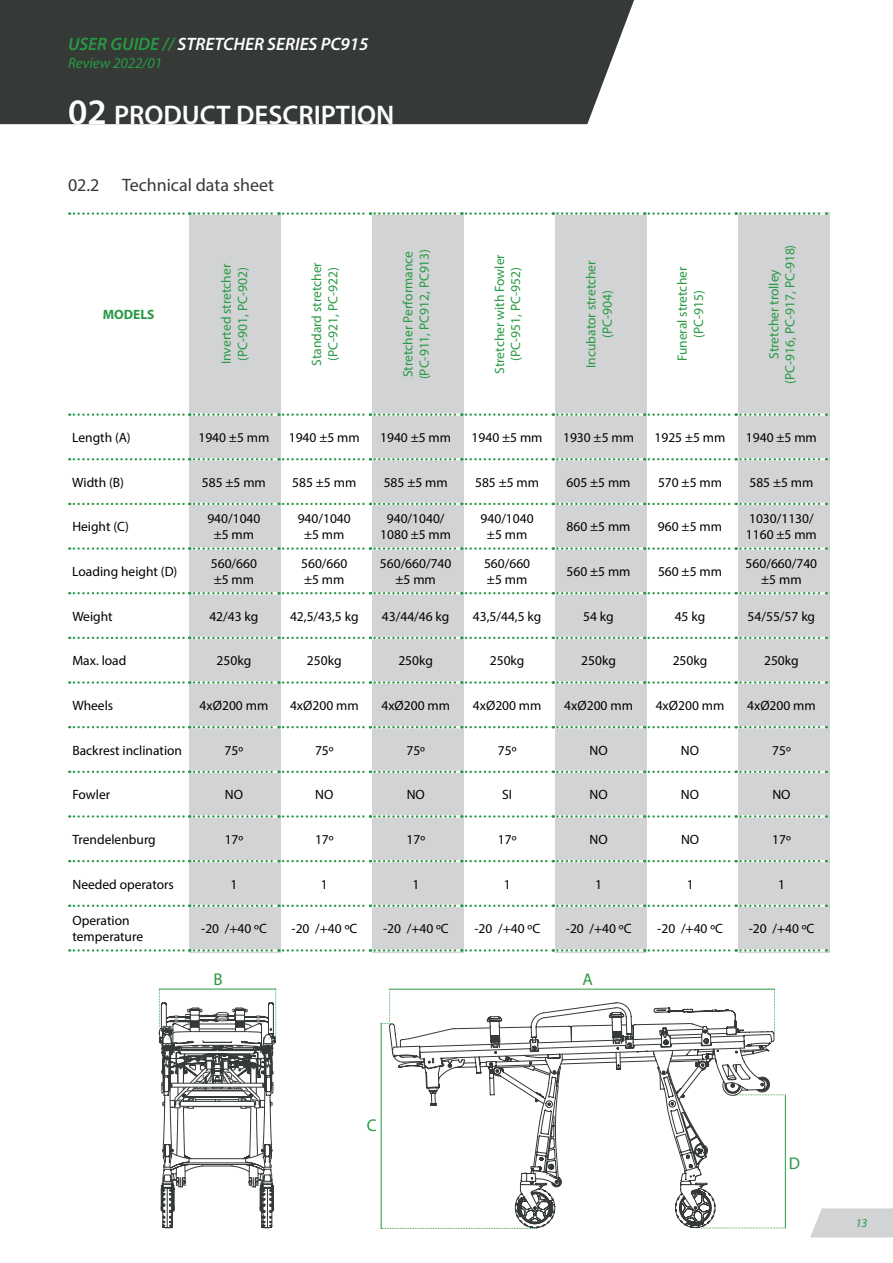
<style>
.page{position:relative;width:893px;height:1263px;background:#fff}
.page>*{position:absolute;margin:0;border:0;box-sizing:border-box;transform-origin:0 0}
.t1{font:600 27px "Myriad Pro";color:#fff}
.t2{font:italic 600 18px "Myriad Pro";color:#fff}
.t3{font:18px "Myriad Pro";color:#353a36}
.t4{font:16.95px "Myriad Pro";color:#289943}
.t5{font:italic 15px "Myriad Pro";color:#289943}
.t6{font:13.5px/16.2px "Myriad Pro";color:#000;text-align:center}
.t7{font:13.5px/16.2px "Myriad Pro";color:#289943;text-align:center}
.t8{font:700 13.5px "Myriad Pro";color:#289943}
.t9{font:italic 12px "Myriad Pro";color:#289943}
.s1{color:#289943}
.s2{font-size:36px}
</style>
<div class="page">
<div style="left:0;top:0;width:634px;height:124px;background:#353a36"></div>
<svg style="left:810px;top:1208px;width:83px;height:29px;background:#d4d6d7"></svg>
<div style="left:372px;top:212px;width:91px;height:740px;background:#d1d3d4"></div>
<div style="left:555px;top:212px;width:91px;height:740px;background:#d1d3d4"></div>
<div style="left:738px;top:212px;width:92px;height:740px;background:#d1d3d4"></div>
<div style="left:189px;top:212px;width:92px;height:740px;background:#d1d3d4"></div>
<svg style="left:69px;top:458px;width:758px;height:2px"></svg>
<svg style="left:69px;top:503px;width:758px;height:2px"></svg>
<svg style="left:69px;top:547px;width:758px;height:3px"></svg>
<svg style="left:69px;top:592px;width:758px;height:2px"></svg>
<svg style="left:69px;top:637px;width:758px;height:2px"></svg>
<svg style="left:69px;top:681px;width:758px;height:3px"></svg>
<svg style="left:69px;top:726px;width:758px;height:2px"></svg>
<svg style="left:69px;top:771px;width:758px;height:2px"></svg>
<svg style="left:69px;top:815px;width:758px;height:3px"></svg>
<svg style="left:69px;top:860px;width:758px;height:2px"></svg>
<svg style="left:69px;top:905px;width:758px;height:2px"></svg>
<svg style="left:69px;top:949px;width:758px;height:2px"></svg>
<svg style="left:69px;top:212px;width:758px;height:3px"></svg>
<svg style="left:69px;top:413px;width:758px;height:3px"></svg>
<svg style="left:158px;top:989px;width:118px;height:240px"></svg>
<hr style="left:159px;top:989px;width:117px;height:1px;background:#289943">
<svg style="left:381px;top:988px;width:405px;height:241px"></svg>
<hr style="left:785px;top:1095px;width:1px;height:133px;background:#289943">
<hr style="left:381px;top:1023px;width:1px;height:205px;background:#289943">
<hr style="left:390px;top:989px;width:384px;height:1px;background:#289943">
<h2 class="t2" style="left:68px;top:32px;width:302px"><span class="s1">USER GUIDE //</span> STRETCHER SERIES PC915</h2>
<p class="t5" style="left:68px;top:53px;width:96px">Review 2022/01</p>
<h1 class="t1" style="left:68px;top:98px;width:328px"><span class="s2">02</span> PRODUCT DESCRIPTION</h1>
<h2 class="t3" style="left:68px;top:174px;width:33px">02.2</h2>
<h2 class="t3" style="left:122px;top:174px;width:154px">Technical data sheet</h2>
<p class="t8" style="left:103px;top:306px;width:53px">MODELS</p>
<p class="t7" style="left:218px;top:364px;width:102px;text-align:left;rotate:-90deg">Inverted stretcher (PC-901, PC-902)</p>
<p class="t7" style="left:308px;top:366px;width:105px;rotate:-90deg">Standard stretcher (PC-921, PC-922)</p>
<p class="t7" style="left:400px;top:379px;width:132px;text-align:left;rotate:-90deg">Stretcher Performance (PC-911, PC912, PC913)</p>
<p class="t7" style="left:491px;top:374px;width:121px;rotate:-90deg">Stretcher with Fowler (PC-951, PC-952)</p>
<p class="t7" style="left:583px;top:368px;width:109px;rotate:-90deg">Incubator stretcher (PC-904)</p>
<p class="t7" style="left:674px;top:361px;width:96px;rotate:-90deg">Funeral stretcher (PC-915)</p>
<p class="t7" style="left:765px;top:383px;width:140px;rotate:-90deg">Stretcher trolley (PC-916, PC-917, PC-918)</p>
<p class="t6" style="left:72px;top:429px;width:60px">Length (A)</p>
<p class="t6" style="left:198px;top:429px;width:72px">1940 ±5 mm</p>
<p class="t6" style="left:289px;top:429px;width:72px">1940 ±5 mm</p>
<p class="t6" style="left:380px;top:429px;width:72px">1940 ±5 mm</p>
<p class="t6" style="left:472px;top:429px;width:72px">1940 ±5 mm</p>
<p class="t6" style="left:563px;top:429px;width:72px">1930 ±5 mm</p>
<p class="t6" style="left:654px;top:429px;width:72px">1925 ±5 mm</p>
<p class="t6" style="left:746px;top:429px;width:72px">1940 ±5 mm</p>
<p class="t6" style="left:72px;top:474px;width:53px">Width (B)</p>
<p class="t6" style="left:202px;top:474px;width:65px">585 ±5 mm</p>
<p class="t6" style="left:292px;top:474px;width:65px">585 ±5 mm</p>
<p class="t6" style="left:384px;top:474px;width:65px">585 ±5 mm</p>
<p class="t6" style="left:475px;top:474px;width:65px">585 ±5 mm</p>
<p class="t6" style="left:567px;top:474px;width:65px">605 ±5 mm</p>
<p class="t6" style="left:658px;top:474px;width:65px">570 ±5 mm</p>
<p class="t6" style="left:749px;top:474px;width:65px">585 ±5 mm</p>
<p class="t6" style="left:72px;top:518px;width:58px">Height (C)</p>
<p class="t6" style="left:207px;top:510px;width:55px">940/1040 ±5 mm</p>
<p class="t6" style="left:298px;top:510px;width:55px">940/1040 ±5 mm</p>
<p class="t6" style="left:380px;top:510px;width:72px">940/1040/<br>1080 ±5 mm</p>
<p class="t6" style="left:481px;top:510px;width:55px">940/1040 ±5 mm</p>
<p class="t6" style="left:567px;top:518px;width:65px">860 ±5 mm</p>
<p class="t6" style="left:658px;top:518px;width:65px">960 ±5 mm</p>
<p class="t6" style="left:746px;top:510px;width:72px;text-align:left">1030/1130/<br>1160 ±5 mm</p>
<p class="t6" style="left:72px;top:563px;width:107px">Loading height (D)</p>
<p class="t6" style="left:211px;top:555px;width:48px;text-align:left">560/660 ±5 mm</p>
<p class="t6" style="left:301px;top:555px;width:48px;text-align:left">560/660 ±5 mm</p>
<p class="t6" style="left:380px;top:555px;width:73px">560/660/740 ±5 mm</p>
<p class="t6" style="left:484px;top:555px;width:48px;text-align:left">560/660 ±5 mm</p>
<p class="t6" style="left:567px;top:563px;width:65px">560 ±5 mm</p>
<p class="t6" style="left:658px;top:563px;width:65px">560 ±5 mm</p>
<p class="t6" style="left:746px;top:555px;width:73px">560/660/740 ±5 mm</p>
<p class="t6" style="left:72px;top:608px;width:42px">Weight</p>
<p class="t6" style="left:209px;top:608px;width:51px">42/43 kg</p>
<p class="t6" style="left:290px;top:608px;width:70px">42,5/43,5 kg</p>
<p class="t6" style="left:382px;top:608px;width:69px">43/44/46 kg</p>
<p class="t6" style="left:473px;top:608px;width:70px">43,5/44,5 kg</p>
<p class="t6" style="left:583px;top:608px;width:32px">54 kg</p>
<p class="t6" style="left:675px;top:608px;width:32px">45 kg</p>
<p class="t6" style="left:748px;top:608px;width:69px">54/55/57 kg</p>
<p class="t6" style="left:72px;top:652px;width:56px">Max. load</p>
<p class="t6" style="left:217px;top:652px;width:36px">250kg</p>
<p class="t6" style="left:307px;top:652px;width:36px">250kg</p>
<p class="t6" style="left:398px;top:652px;width:36px">250kg</p>
<p class="t6" style="left:490px;top:652px;width:36px">250kg</p>
<p class="t6" style="left:581px;top:652px;width:36px">250kg</p>
<p class="t6" style="left:673px;top:652px;width:36px">250kg</p>
<p class="t6" style="left:764px;top:652px;width:36px">250kg</p>
<p class="t6" style="left:72px;top:697px;width:42px">Wheels</p>
<p class="t6" style="left:200px;top:697px;width:70px">4xØ200 mm</p>
<p class="t6" style="left:290px;top:697px;width:70px">4xØ200 mm</p>
<p class="t6" style="left:381px;top:697px;width:70px">4xØ200 mm</p>
<p class="t6" style="left:473px;top:697px;width:70px">4xØ200 mm</p>
<p class="t6" style="left:564px;top:697px;width:70px">4xØ200 mm</p>
<p class="t6" style="left:656px;top:697px;width:70px">4xØ200 mm</p>
<p class="t6" style="left:747px;top:697px;width:70px">4xØ200 mm</p>
<p class="t6" style="left:72px;top:742px;width:111px">Backrest inclination</p>
<p class="t6" style="left:225px;top:742px;width:20px">75º</p>
<p class="t6" style="left:315px;top:742px;width:20px">75º</p>
<p class="t6" style="left:406px;top:742px;width:20px">75º</p>
<p class="t6" style="left:498px;top:742px;width:20px">75º</p>
<p class="t6" style="left:589px;top:742px;width:20px">NO</p>
<p class="t6" style="left:681px;top:742px;width:20px">NO</p>
<p class="t6" style="left:772px;top:742px;width:20px">75º</p>
<p class="t6" style="left:72px;top:786px;width:39px">Fowler</p>
<p class="t6" style="left:225px;top:786px;width:20px">NO</p>
<p class="t6" style="left:315px;top:786px;width:20px">NO</p>
<p class="t6" style="left:407px;top:786px;width:20px">NO</p>
<p class="t6" style="left:502px;top:786px;width:11px">SI</p>
<p class="t6" style="left:590px;top:786px;width:20px">NO</p>
<p class="t6" style="left:681px;top:786px;width:20px">NO</p>
<p class="t6" style="left:772px;top:786px;width:20px">NO</p>
<p class="t6" style="left:72px;top:831px;width:85px">Trendelenburg</p>
<p class="t6" style="left:225px;top:831px;width:20px">17º</p>
<p class="t6" style="left:315px;top:831px;width:20px">17º</p>
<p class="t6" style="left:406px;top:831px;width:20px">17º</p>
<p class="t6" style="left:498px;top:831px;width:20px">17º</p>
<p class="t6" style="left:590px;top:831px;width:20px">NO</p>
<p class="t6" style="left:681px;top:831px;width:20px">NO</p>
<p class="t6" style="left:772px;top:831px;width:20px">17º</p>
<p class="t6" style="left:72px;top:876px;width:103px">Needed operators</p>
<p class="t6" style="left:231px;top:876px;width:8px">1</p>
<p class="t6" style="left:321px;top:876px;width:8px">1</p>
<p class="t6" style="left:412px;top:876px;width:8px">1</p>
<p class="t6" style="left:504px;top:876px;width:8px">1</p>
<p class="t6" style="left:595px;top:876px;width:8px">1</p>
<p class="t6" style="left:687px;top:876px;width:8px">1</p>
<p class="t6" style="left:778px;top:876px;width:8px">1</p>
<p class="t6" style="left:72px;top:912px;width:72px;text-align:left">Operation temperature</p>
<p class="t6" style="left:201px;top:920px;width:67px">-20 /+40 ºC</p>
<p class="t6" style="left:292px;top:920px;width:67px">-20 /+40 ºC</p>
<p class="t6" style="left:383px;top:920px;width:67px">-20 /+40 ºC</p>
<p class="t6" style="left:474px;top:920px;width:67px">-20 /+40 ºC</p>
<p class="t6" style="left:566px;top:920px;width:67px">-20 /+40 ºC</p>
<p class="t6" style="left:657px;top:920px;width:67px">-20 /+40 ºC</p>
<p class="t6" style="left:749px;top:920px;width:67px">-20 /+40 ºC</p>
<p class="t4" style="left:213px;top:969px;width:11px">B</p>
<p class="t4" style="left:582px;top:969px;width:12px">A</p>
<p class="t4" style="left:367px;top:1115px;width:11px">C</p>
<p class="t4" style="left:789px;top:1153px;width:13px">D</p>
<p class="t9" style="left:856px;top:1216px;width:13px">13</p>
</div>
